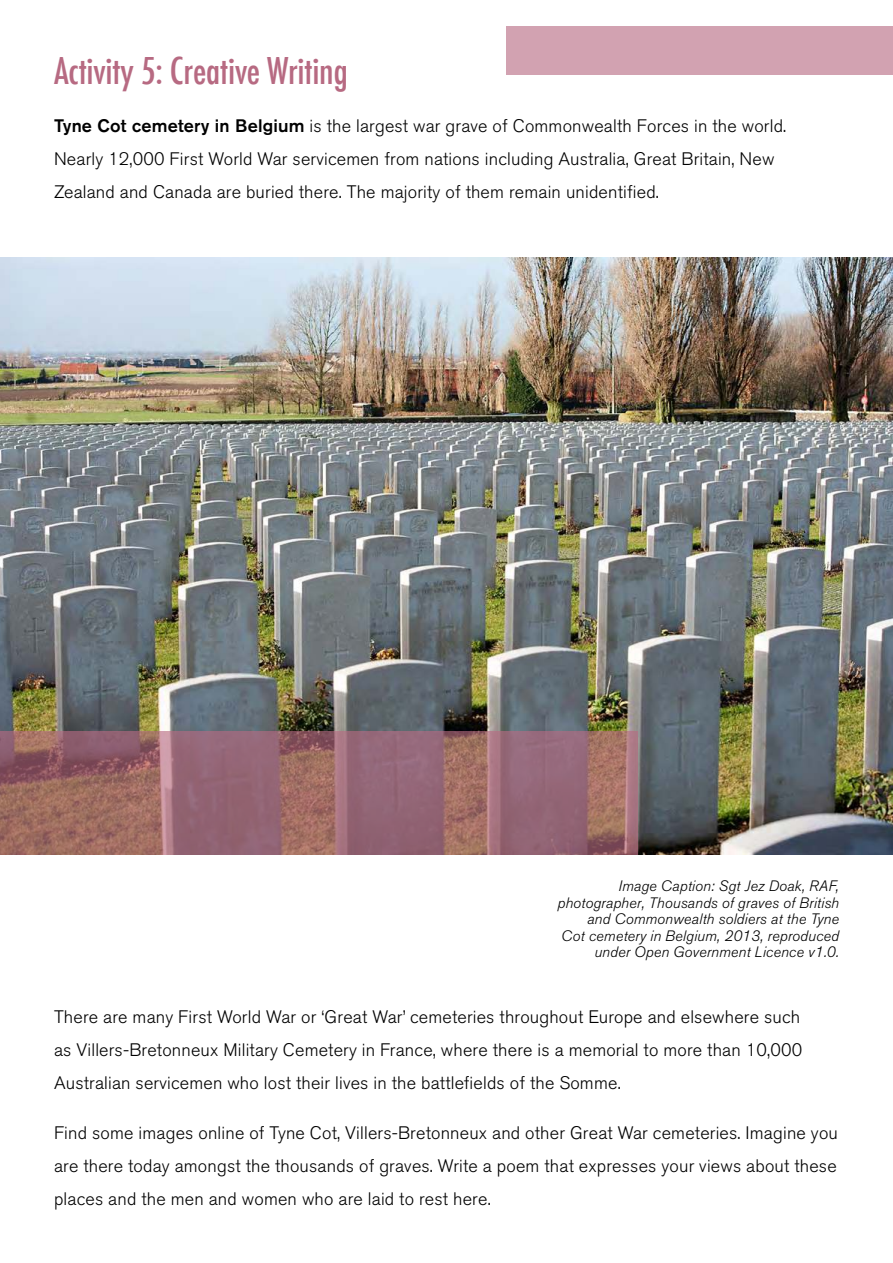
<style>
.page{position:relative;width:893px;height:1263px;background:#fff}
.page>*{position:absolute;margin:0;border:0;box-sizing:border-box;transform-origin:0 0}
.t1{font:500 condensed 36px "Futura";letter-spacing:-.005em;color:#b76a82}
.t2{font:300 18px/33px "Akzidenz Grotesk BQ";letter-spacing:.01em;color:#000;text-align:justify}
.t3{font:italic 300 15px/16.5px "Akzidenz Grotesk BQ";letter-spacing:.01em;color:#000;text-align:right}
.s1{font-weight:500}
</style>
<div class="page">
<img style="left:0;top:258px;width:893px;height:597px">
<svg style="left:0;top:732px;width:638px;height:123px;background:#99696e"></svg>
<div style="left:506px;top:27px;width:387px;height:48px;background:#d2a2b1"></div>
<h1 class="t1" style="left:54px;top:48px;width:295px">Activity 5: Creative Writing</h1>
<p class="t2" style="left:54px;top:111px;width:734px;text-align:left"><span class="s1">Tyne Cot cemetery in Belgium</span> is the largest war grave of Commonwealth Forces in the world.<br>Nearly 12,000 First World War servicemen from nations including Australia, Great Britain, New<br>Zealand and Canada are buried there. The majority of them remain unidentified.</p>
<p class="t3" style="left:557px;top:879px;width:283px">Image Caption: Sgt Jez Doak, RAF, photographer, Thousands of graves of British and Commonwealth soldiers at the Tyne<br>Cot cemetery in Belgium, 2013, reproduced under Open Government Licence v1.0.</p>
<p class="t2" style="left:54px;top:1002px;width:750px">There are many First World War or ‘Great War’ cemeteries throughout Europe and elsewhere such as Villers-Bretonneux Military Cemetery in France, where there is a memorial to more than 10,000<br>Australian servicemen who lost their lives in the battlefields of the Somme.</p>
<p class="t2" style="left:54px;top:1117px;width:785px">Find some images online of Tyne Cot, Villers-Bretonneux and other Great War cemeteries. Imagine you are there today amongst the thousands of graves. Write a poem that expresses your views about these places and the men and women who are laid to rest here.</p>
</div>
